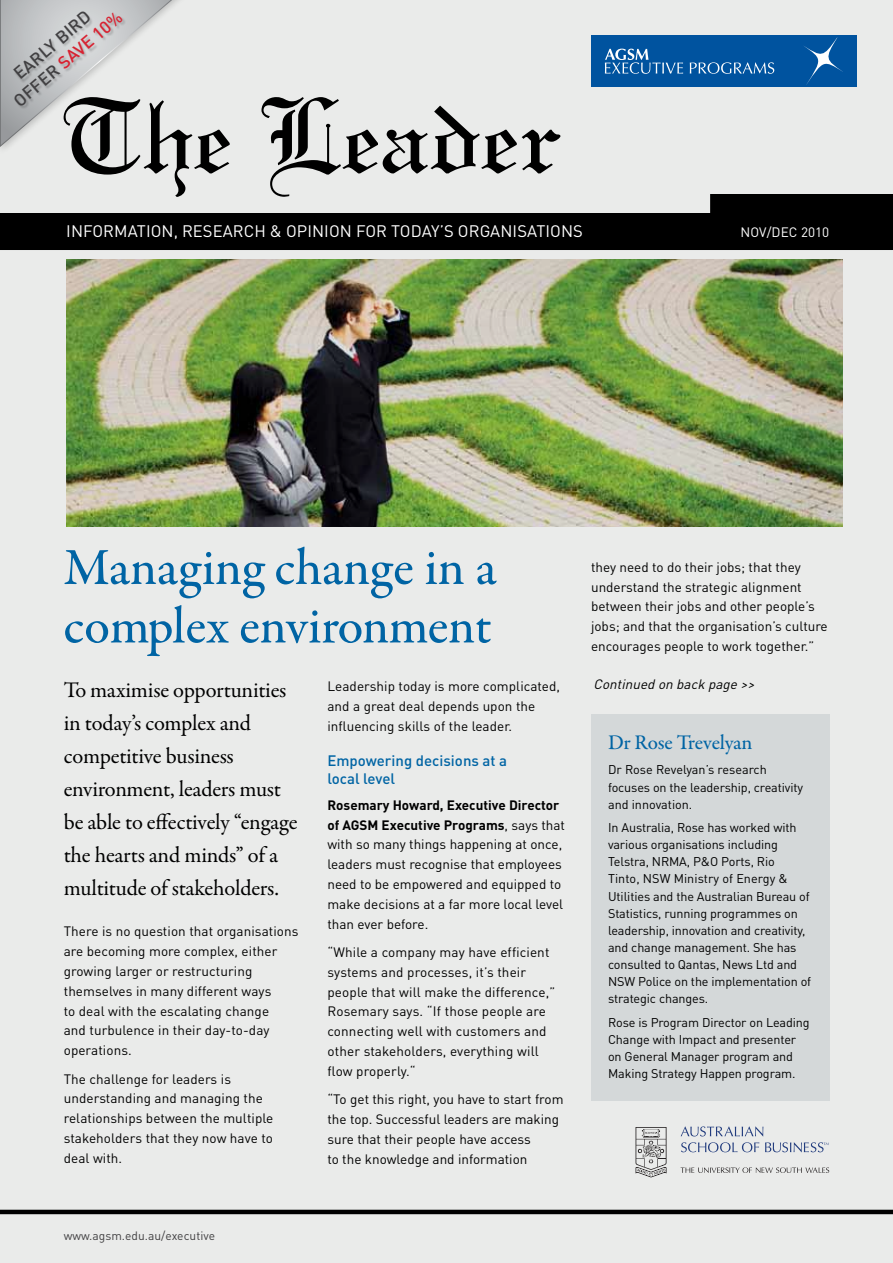
<style>
.page{position:relative;width:893px;height:1263px;background:#eaebea}
.page>*{position:absolute;margin:0;border:0;box-sizing:border-box;transform-origin:0 0}
.t1{font:500 52.5px/58.5px "Garamond Premr Pro";letter-spacing:-.01em;color:#0064a4}
.t2{font:22.5px/33px "Garamond Premr Pro";letter-spacing:-.01em;color:#000}
.t3{font:500 21px "Garamond Premr Pro";letter-spacing:-.01em;color:#0064a4}
.t4{font:500 17.4px/20.5px "DIN Pro";color:#414042;text-align:center}
.t5{font:16.5px "DIN Pro";color:#fff}
.t6{font:500 15px/18px "DIN Pro";color:#0064a4}
.t7{font:13.5px/19.8px "DIN Pro";color:#000}
.t8{font:italic 13.5px "DIN Pro";color:#000}
.t9{font:13.5px "DIN Pro";letter-spacing:.005em;color:#fff}
.t10{font:12.6px/17.1px "DIN Pro";letter-spacing:-.01em;color:#000}
.t11{font:12px "DIN Pro";color:#414042}
.s1{color:#d82231}
.s2{font-weight:700}
</style>
<div class="page">
<img style="left:66px;top:260px;width:777px;height:266px">
<svg style="left:0;top:194px;width:893px;height:56px;fill:#000"></svg>
<svg style="left:681px;top:1167px;width:148px;height:6px"></svg>
<svg style="left:635px;top:1127px;width:31px;height:50px"></svg>
<svg style="left:681px;top:1126px;width:82px;height:10px"></svg>
<svg style="left:681px;top:1142px;width:78px;height:10px"></svg>
<svg style="left:765px;top:1142px;width:64px;height:10px"></svg>
<svg style="left:64px;top:97px;width:496px;height:100px"></svg>
<div style="left:591px;top:35px;width:266px;height:52px;background:#00539f"></div>
<svg style="left:804px;top:38px;width:39px;height:47px"></svg>
<svg style="left:605px;top:49px;width:78px;height:25px"></svg>
<svg style="left:690px;top:62px;width:84px;height:12px"></svg>
<hr style="left:0;top:1210px;width:893px;height:4px;background:#000">
<div style="left:591px;top:715px;width:238px;height:386px;background:#d4d8d9"></div>
<div style="left:0;top:0;width:207px;height:155px;background:#000;opacity:.2"></div>
<svg style="left:0;top:0;width:201px;height:148px"></svg>
<div style="left:15px;top:13px;width:111px;height:96px;background:#000;opacity:.2"></div>
<p class="t4" style="left:-4px;top:78px;width:138px;rotate:-40deg">EARLY BIRD<br>OFFER <span class="s1">SAVE 10%</span></p>
<p class="t5" style="left:66px;top:220px;width:16px">Information</p>
<p class="t5" style="left:174px;top:220px;width:20px">, research</p>
<p class="t5" style="left:270px;top:220px;width:27px">&amp; opinion</p>
<p class="t5" style="left:356px;top:220px;width:11px">for</p>
<p class="t5" style="left:391px;top:220px;width:12px">toda</p>
<p class="t5" style="left:431px;top:220px;width:38px">y’s organisations</p>
<p class="t9" style="left:740px;top:223px;width:90px">Nov/DEC 2010</p>
<h1 class="t1" style="left:63px;top:539px;width:434px">Managing change in a complex environment</h1>
<h2 class="t2" style="left:64px;top:674px;width:235px">To maximise opportunities in today’s complex and competitive business environment, leaders must be able to effectively “engage the hearts and minds” of a multitude of stakeholders.</h2>
<p class="t7" style="left:64px;top:921px;width:236px">There is no question that organisations are becoming more complex, either growing larger or restructuring themselves in many different ways<br>to deal with the escalating change<br>and turbulence in their day-to-day operations.</p>
<p class="t7" style="left:64px;top:1068px;width:211px">The challenge for leaders is understanding and managing the relationships between the multiple stakeholders that they now have to deal with.</p>
<p class="t11" style="left:64px;top:1227px;width:153px">www.agsm.edu.au/executive</p>
<p class="t7" style="left:327px;top:676px;width:234px">Leadership today is more complicated, and a great deal depends upon the influencing skills of the leader.</p>
<p class="t6" style="left:327px;top:750px;width:181px">Empowering decisions at a local level</p>
<p class="t7" style="left:327px;top:794px;width:239px"><span class="s2">Rosemary Howard, Executive Director of AGSM Executive Programs</span>, says that with so many things happening at once, leaders must recognise that employees need to be empowered and equipped to make decisions at a far more local level than ever before.</p>
<p class="t7" style="left:327px;top:942px;width:229px">“While a company may have efficient systems and processes, it’s their people that will make the difference,” Rosemary says. “If those people are connecting well with customers and other stakeholders, everything will flow properly.“</p>
<p class="t7" style="left:327px;top:1089px;width:238px">“To get this right, you have to start from the top. Successful leaders are making sure that their people have access<br>to the knowledge and information</p>
<p class="t7" style="left:591px;top:556px;width:238px">they need to do their jobs; that they understand the strategic alignment between their jobs and other people’s jobs; and that the organisation’s culture encourages people to work together.”</p>
<p class="t8" style="left:593px;top:675px;width:166px">Continued on back page &gt;&gt;</p>
<h3 class="t3" style="left:608px;top:729px;width:146px">Dr Rose Trevelyan</h3>
<p class="t10" style="left:608px;top:761px;width:197px">Dr Rose Revelyan’s research focuses on the leadership, creativity and innovation.</p>
<p class="t10" style="left:608px;top:818px;width:205px">In Australia, Rose has worked with various organisations including Telstra, NRMA, P&amp;O Ports, Rio<br>Tinto, NSW Ministry of Energy &amp; Utilities and the Australian Bureau of Statistics, running programmes on leadership, innovation and creativity, and change management. She has consulted to Qantas, News Ltd and NSW Police on the implementation of strategic changes.</p>
<p class="t10" style="left:608px;top:1013px;width:203px">Rose is Program Director on Leading Change with Impact and presenter on General Manager program and Making Strategy Happen program.</p>
</div>
